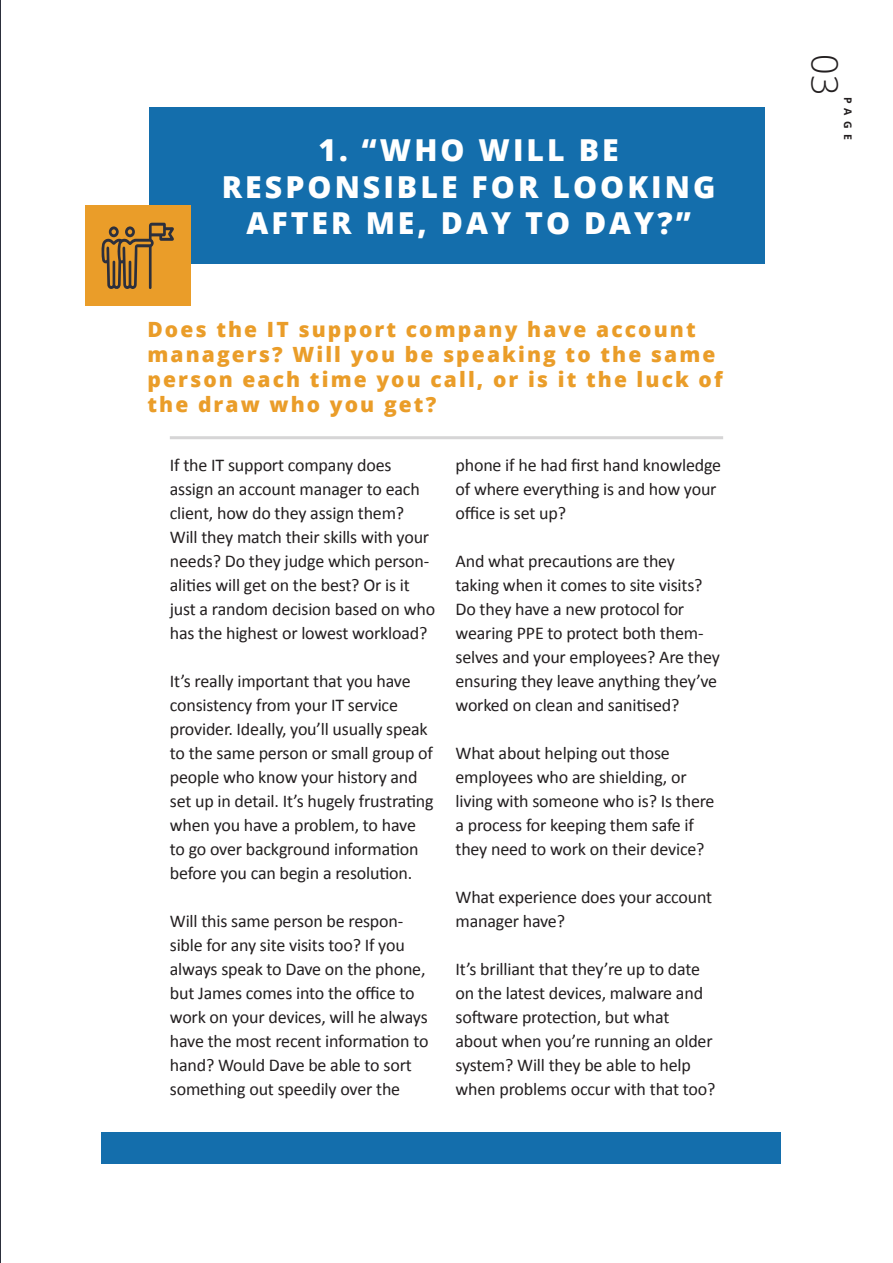
<style>
.page{position:relative;width:893px;height:1263px;background:#fff}
.page>*{position:absolute;margin:0;border:0;box-sizing:border-box;transform-origin:0 0}
.t1{font:300 36px "Open Sans";color:#231f20}
.t2{font:800 30.3px/36.3px "Open Sans";letter-spacing:.1em;color:#fff;text-align:center}
.t3{font:800 21px/25.2px "Open Sans";letter-spacing:.1em;color:#ea9d29}
.t4{font:18px/24px "Calibri";letter-spacing:-.01em;color:#231f20}
.t5{font:700 10.5px "Open Sans";color:#231f20}
</style>
<div class="page">
<hr style="left:0;top:0;width:1px;height:1263px;background:#2c2f3c">
<div style="left:149px;top:108px;width:616px;height:156px;background:#146eac"></div>
<div style="left:102px;top:1133px;width:679px;height:31px;background:#146eac"></div>
<div style="left:85px;top:206px;width:106px;height:100px;background:#ea9d29"></div>
<hr style="left:170px;top:436px;width:553px;height:3px;background:#d6d5d6">
<svg style="left:101px;top:223px;width:73px;height:66px"></svg>
<h2 class="t2" style="left:222px;top:130px;width:495px">1. “WHO WILL BE<br>RESPONSIBLE FOR LOOKING<br>AFTER ME, DAY TO DAY?”</h2>
<p class="t3" style="left:147px;top:315px;width:577px">Does the IT support company have account managers? Will you be speaking to the same person each time you call, or is it the luck of the draw who you get?</p>
<p class="t4" style="left:170px;top:453px;width:267px">If the IT support company does assign an account manager to each client, how do they assign them?<br>Will they match their skills with your needs? Do they judge which person&shy;alities will get on the best? Or is it just a random decision based on who has the highest or lowest workload?</p>
<p class="t4" style="left:170px;top:669px;width:265px">It’s really important that you have consistency from your IT service provider. Ideally, you’ll usually speak to the same person or small group of people who know your history and set up in detail. It’s hugely frustrating when you have a problem, to have to go over background information before you can begin a resolution.</p>
<p class="t4" style="left:170px;top:909px;width:260px">Will this same person be respon&shy;sible for any site visits too? If you always speak to Dave on the phone, but James comes into the office to work on your devices, will he always have the most recent information to hand? Would Dave be able to sort something out speedily over the</p>
<p class="t4" style="left:455px;top:453px;width:267px">phone if he had first hand knowledge of where everything is and how your office is set up?</p>
<p class="t4" style="left:455px;top:549px;width:266px">And what precautions are they taking when it comes to site visits?<br>Do they have a new protocol for wearing PPE to protect both them&shy;selves and your employees? Are they ensuring they leave anything they’ve worked on clean and sanitised?</p>
<p class="t4" style="left:455px;top:741px;width:261px">What about helping out those employees who are shielding, or living with someone who is? Is there a process for keeping them safe if they need to work on their device?</p>
<p class="t4" style="left:455px;top:885px;width:258px">What experience does your account manager have?</p>
<p class="t4" style="left:455px;top:957px;width:262px">It’s brilliant that they’re up to date on the latest devices, malware and software protection, but what about when you’re running an older system? Will they be able to help when problems occur with that too?</p>
<h1 class="t1" style="left:849px;top:54px;width:43px;rotate:90deg">03</h1>
<p class="t5" style="left:855px;top:97px;width:45px;rotate:90deg">PAGE</p>
</div>
